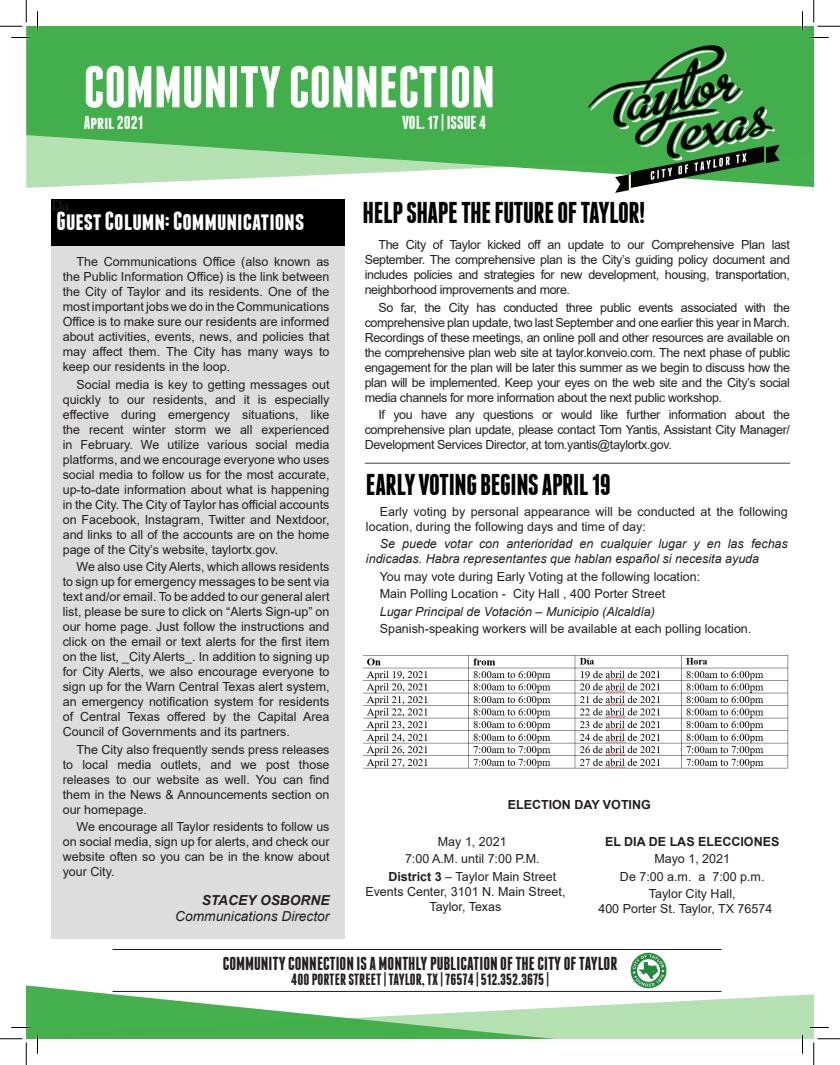
<style>
.page{position:relative;width:840px;height:1065px;background:#fff}
.page>*{position:absolute;margin:0;border:0;box-sizing:border-box;transform-origin:0 0}
.t1{font:700 58.75px "Franchise";color:#fff}
.HEADLINE_STYLE{font:700 30px "Franchise";letter-spacing:-.015em;color:#000}
.t2{font:700 26.25px "Franchise";color:#fff}
.t3{font:700 18.75px "Franchise";color:#231f20}
.t4{font:700 18.75px "Franchise";color:#fff}
.t5{font:700 16.25px "Franchise";color:#231f20}
.t6{font:15px "Minion Pro";color:#231f20}
.HEADLINE_STYLE-2{font:italic 13.75px/16.2px "Arial";color:#231f20;text-align:right}
.HEADLINE_STYLE-3{font:12.5px/15px "Arial";color:#231f20;text-align:justify}
.HEADLINE_STYLE-4{font:italic 12.5px/15px "Arial";color:#231f20}
.t7{font:700 12.5px "Arial";color:#231f20}
.s1{font-weight:700}
</style>
<div class="page">
<svg style="left:26px;top:26px;width:788px;height:162px;fill:#43af4c"></svg>
<svg style="left:26px;top:985px;width:788px;height:54px"></svg>
<hr style="left:112px;top:949px;width:610px;height:1px;background:#000">
<hr style="left:112px;top:991px;width:610px;height:1px;background:#000">
<img style="left:630px;top:952px;width:36px;height:37px">
<svg style="left:587px;top:45px;width:193px;height:148px"></svg>
<div style="left:51px;top:239px;width:294px;height:700px;background:#dedddd"></div>
<div style="left:51px;top:199px;width:294px;height:47px;background:#000"></div>
<hr style="left:365px;top:463px;width:425px;height:1px;background:#000">
<img style="left:363px;top:655px;width:426px;height:114px">
<svg style="left:11px;top:37px;width:19px;height:1px"></svg>
<svg style="left:810px;top:37px;width:19px;height:1px"></svg>
<svg style="left:11px;top:1027px;width:19px;height:1px"></svg>
<svg style="left:810px;top:1027px;width:19px;height:1px"></svg>
<svg style="left:37px;top:11px;width:1px;height:19px"></svg>
<svg style="left:37px;top:1035px;width:1px;height:19px"></svg>
<svg style="left:802px;top:11px;width:1px;height:19px"></svg>
<svg style="left:802px;top:1035px;width:1px;height:19px"></svg>
<svg style="left:0;top:0;width:27px;height:27px"></svg>
<svg style="left:0;top:1039px;width:27px;height:26px"></svg>
<svg style="left:814px;top:0;width:26px;height:27px"></svg>
<svg style="left:814px;top:1039px;width:26px;height:26px"></svg>
<p class="t1" style="left:84px;top:59px;width:413px">COMMUNITY CONNECTION</p>
<p class="t4" style="left:84px;top:114px;width:61px">April 2021</p>
<p class="t4" style="left:402px;top:114px;width:86px">VOL. 17 | ISSUE 4</p>
<p class="t6" style="left:51px;top:195px;width:19px">Da</p>
<p class="t2" style="left:57px;top:209px;width:249px">Guest Column: Communications</p>
<p class="HEADLINE_STYLE" style="left:362px;top:198px;width:285px">HELP SHAPE THE FUTURE OF TAYLOR!</p>
<p class="HEADLINE_STYLE-3" style="left:63px;top:254px;width:268px;text-indent:14px">The Communications Office (also known as the Public Information Office) is the link between the City of Taylor and its residents. One of the most important jobs we do in the Communications Office is to make sure our residents are informed about activities, events, news, and policies that may affect them. The City has many ways to keep our residents in the loop.</p>
<p class="HEADLINE_STYLE-3" style="left:63px;top:377px;width:268px;text-indent:14px">Social media is key to getting messages out quickly to our residents, and it is especially effective during emergency situations, like the recent winter storm we all experienced in February. We utilize various social media platforms, and we encourage everyone who uses social media to follow us for the most accurate, up-to-date information about what is happening in the City. The City of Taylor has official accounts on Facebook, Instagram, Twitter and Nextdoor, and links to all of the accounts are on the home page of the City’s website, taylortx.gov.</p>
<p class="HEADLINE_STYLE-3" style="left:63px;top:559px;width:268px;text-indent:14px">We also use City Alerts, which allows residents to sign up for emergency messages to be sent via text and/or email. To be added to our general alert list, please be sure to click on “Alerts Sign-up” on our home page. Just follow the instructions and click on the email or text alerts for the first item on the list, _City Alerts_. In addition to signing up for City Alerts, we also encourage everyone to sign up for the Warn Central Texas alert system, an emergency notification system for residents of Central Texas offered by the Capital Area Council of Governments and its partners.</p>
<p class="HEADLINE_STYLE-3" style="left:63px;top:742px;width:268px;text-indent:14px">The City also frequently sends press releases to local media outlets, and we post those releases to our website as well. You can find them in the News &amp; Announcements section on our homepage.</p>
<p class="HEADLINE_STYLE-3" style="left:63px;top:819px;width:268px;text-indent:14px">We encourage all Taylor residents to follow us on social media, sign up for alerts, and check our website often so you can be in the know about your City.</p>
<p class="HEADLINE_STYLE-2" style="left:175px;top:892px;width:156px"><span class="s1">STACEY OSBORNE<br></span>Communications Director</p>
<p class="HEADLINE_STYLE-3" style="left:365px;top:237px;width:427px;text-indent:14px">The City of Taylor kicked off an update to our Comprehensive Plan last September. The comprehensive plan is the City’s guiding policy document and includes policies and strategies for new development, housing, transportation, neighborhood improvements and more.</p>
<p class="HEADLINE_STYLE-3" style="left:365px;top:300px;width:427px;text-indent:14px">So far, the City has conducted three public events associated with the comprehensive plan update, two last September and one earlier this year in March.<br>Recordings of these meetings, an online poll and other resources are available on the comprehensive plan web site at taylor.konveio.com. The next phase of public engagement for the plan will be later this summer as we begin to discuss how the plan will be implemented. Keep your eyes on the web site and the City’s social media channels for more information about the next public workshop.</p>
<p class="HEADLINE_STYLE-3" style="left:365px;top:407px;width:427px;text-indent:14px">If you have any questions or would like further information about the comprehensive plan update, please contact Tom Yantis, Assistant City Manager/ Development Services Director, at tom.yantis@taylortx.gov.</p>
<p class="HEADLINE_STYLE" style="left:366px;top:470px;width:246px">EARLY VOTING BEGINS APRIL 19</p>
<p class="HEADLINE_STYLE-3" style="left:366px;top:504px;width:423px;text-indent:14px">Early voting by personal appearance will be conducted at the following location, during the following days and time of day:</p>
<p class="HEADLINE_STYLE-4" style="left:366px;top:536px;width:423px;text-indent:14px">Se puede votar con anterioridad en cualquier lugar y en las fechas indicadas. Habra representantes que hablan español si necesita ayuda</p>
<p class="HEADLINE_STYLE-3" style="left:380px;top:569px;width:322px">You may vote during Early Voting at the following location:</p>
<p class="HEADLINE_STYLE-3" style="left:380px;top:586px;width:287px">Main Polling Location - City Hall , 400 Porter Street</p>
<p class="HEADLINE_STYLE-4" style="left:380px;top:604px;width:277px">Lugar Principal de Votación – Municipio (Alcaldía)</p>
<p class="HEADLINE_STYLE-3" style="left:380px;top:621px;width:373px">Spanish-speaking workers will be available at each polling location.</p>
<p class="t7" style="left:508px;top:795px;width:145px">ELECTION DAY VOTING</p>
<p class="HEADLINE_STYLE-3" style="left:388px;top:833px;width:169px;line-height:17.5px;text-align:center">May 1, 2021<br>7:00 A.M. until 7:00 P.M.<br><span class="s1">District 3</span> – Taylor Main Street</p>
<p class="HEADLINE_STYLE-3" style="left:365px;top:884px;width:202px;text-align:center">Events Center, 3101 N. Main Street,<br>Taylor, Texas</p>
<p class="t7" style="left:605px;top:833px;width:176px">EL DIA DE LAS ELECCIONES</p>
<p class="HEADLINE_STYLE-3" style="left:620px;top:850px;width:146px;line-height:17.5px;text-align:center">Mayo 1, 2021<br>De 7:00 a.m. a 7:00 p.m.<br>Taylor City Hall,</p>
<p class="HEADLINE_STYLE-3" style="left:598px;top:901px;width:175px">400 Porter St. Taylor, TX 76574</p>
<p class="t3" style="left:223px;top:955px;width:396px">COMMUNITY CONNECTION IS A MONTHLY PUBLICATION OF THE CITY OF TAYLOR</p>
<p class="t5" style="left:291px;top:972px;width:259px">400 PORTER STREET | TAYLOR, TX | 76574 | 512.352.3675 |</p>
</div>
